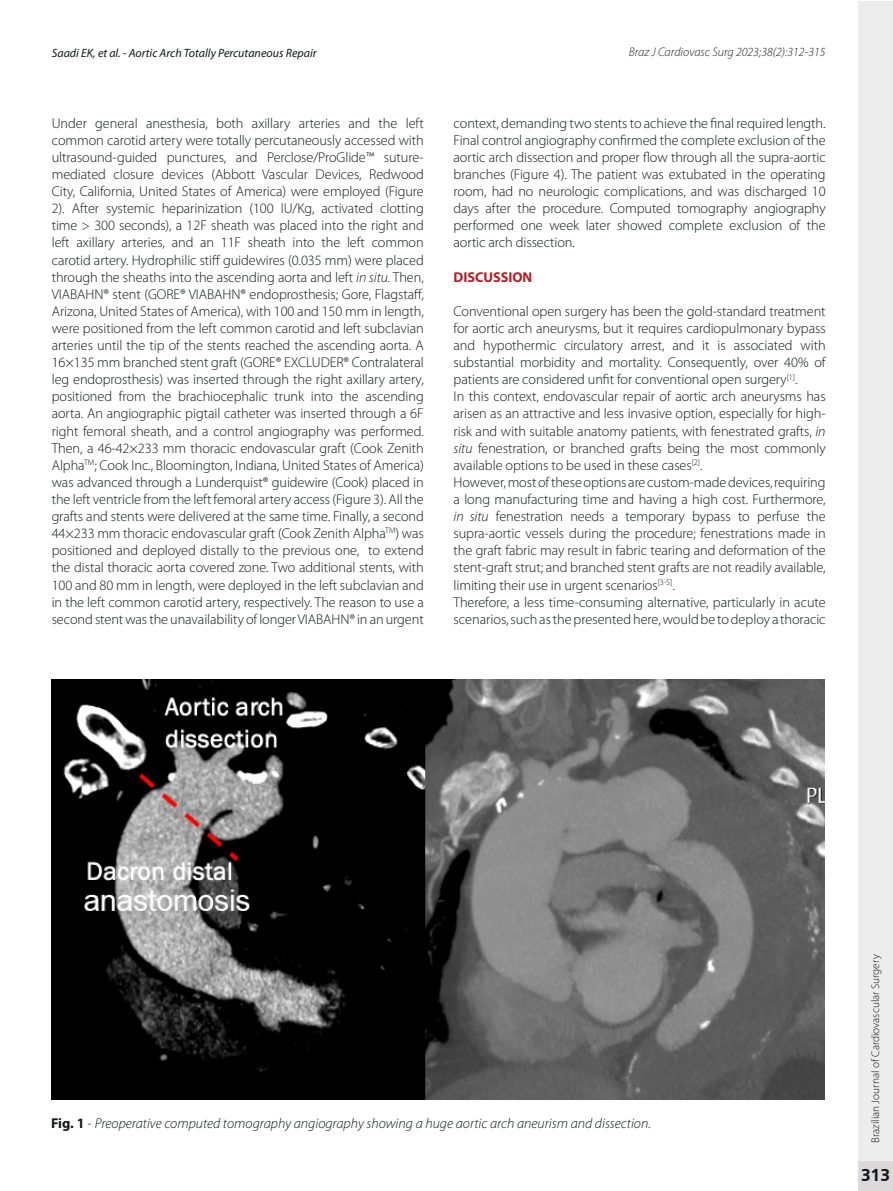
<style>
.page{position:relative;width:893px;height:1191px;background:#fff}
.page>*{position:absolute;margin:0;border:0;box-sizing:border-box;transform-origin:0 0}
.t1{font:700 18px "Frutiger";color:#13161a}
.Texto__s{font:300 14.25px/17.1px "Myriad Pro";letter-spacing:-.005em;color:#13161a;text-align:justify}
.Texto__s-2{font:italic 300 14.25px "Myriad Pro";color:#13161a}
.Texto__s-3{font:700 14.25px "Myriad Pro";letter-spacing:-.005em;color:#b81c26}
.t2{font:italic 300 12.45px "Myriad Pro";color:#231f20}
.t3{font:italic 12px "Myriad Pro";color:#13161a}
.t4{font:300 11.25px "Myriad Pro";color:#13161a}
.s1{font-style:italic}
.s2{font-weight:700;font-style:normal}
.s3{font-style:normal}
</style>
<div class="page">
<div style="left:858px;top:1px;width:35px;height:1189px;background:#ededed"></div>
<div style="left:858px;top:1161px;width:35px;height:30px;background:#dbd9da"></div>
<img style="left:51px;top:679px;width:774px;height:420px">
<p class="t3" style="left:52px;top:45px;width:266px">Saadi EK, et al. - Aortic Arch Totally Percutaneous Repair</p>
<p class="t2" style="left:629px;top:45px;width:198px">Braz J Cardiovasc Surg 2023;38(2):312-315</p>
<p class="Texto__s" style="left:52px;top:114px;width:374px">Under general anesthesia, both axillary arteries and the left common carotid artery were totally percutaneously accessed with ultrasound-guided punctures, and Perclose/ProGlide™ suture&shy;mediated closure devices (Abbott Vascular Devices, Redwood City, California, United States of America) were employed (Figure 2). After systemic heparinization (100 IU/Kg, activated clotting time &gt; 300 seconds), a 12F sheath was placed into the right and left axillary arteries, and an 11F sheath into the left common carotid artery. Hydrophilic stiff guidewires (0.035 mm) were placed through the sheaths into the ascending aorta and left <span class="s1">in situ.</span> Then, VIABAHN® stent (GORE® VIABAHN® endoprosthesis; Gore, Flagstaff, Arizona, United States of America), with 100 and 150 mm in length, were positioned from the left common carotid and left subclavian arteries until the tip of the stents reached the ascending aorta. A 16×135 mm branched stent graft (GORE® EXCLUDER® Contralateral leg endoprosthesis) was inserted through the right axillary artery, positioned from the brachiocephalic trunk into the ascending aorta. An angiographic pigtail catheter was inserted through a 6F right femoral sheath, and a control angiography was performed.<br>Then, a 46-42×233 mm thoracic endovascular graft (Cook Zenith Alpha<sup>TM</sup>; Cook Inc., Bloomington, Indiana, United States of America) was advanced through a Lunderquist® guidewire (Cook) placed in the left ventricle from the left femoral artery access (Figure 3). All the grafts and stents were delivered at the same time. Finally, a second 44×233 mm thoracic endovascular graft (Cook Zenith Alpha<sup>TM</sup>) was positioned and deployed distally to the previous one, to extend the distal thoracic aorta covered zone. Two additional stents, with 100 and 80 mm in length, were deployed in the left subclavian and in the left common carotid artery, respectively. The reason to use a second stent was the unavailability of longer VIABAHN® in an urgent</p>
<p class="Texto__s" style="left:454px;top:114px;width:374px">context, demanding two stents to achieve the final required length.<br>Final control angiography confirmed the complete exclusion of the aortic arch dissection and proper flow through all the supra-aortic branches (Figure 4). The patient was extubated in the operating room, had no neurologic complications, and was discharged 10 days after the procedure. Computed tomography angiography performed one week later showed complete exclusion of the aortic arch dissection.</p>
<p class="Texto__s-3" style="left:454px;top:269px;width:80px">DISCUSSION</p>
<p class="Texto__s" style="left:454px;top:302px;width:374px">Conventional open surgery has been the gold-standard treatment for aortic arch aneurysms, but it requires cardiopulmonary bypass and hypothermic circulatory arrest, and it is associated with substantial morbidity and mortality. Consequently, over 40% of patients are considered unfit for conventional open surgery<sup>[1]</sup>.</p>
<p class="Texto__s" style="left:454px;top:388px;width:374px">In this context, endovascular repair of aortic arch aneurysms has arisen as an attractive and less invasive option, especially for high&shy;risk and with suitable anatomy patients, with fenestrated grafts, <span class="s1">in situ</span> fenestration, or branched grafts being the most commonly available options to be used in these cases<sup>[2]</sup>.</p>
<p class="Texto__s" style="left:454px;top:473px;width:374px">However, most of these options are custom-made devices, requiring a long manufacturing time and having a high cost. Furthermore, <span class="s1">in situ</span> fenestration needs a temporary bypass to perfuse the supra-aortic vessels during the procedure; fenestrations made in the graft fabric may result in fabric tearing and deformation of the stent-graft strut; and branched stent grafts are not readily available, limiting their use in urgent scenarios<sup>[3-5]</sup>.</p>
<p class="Texto__s" style="left:454px;top:593px;width:374px">Therefore, a less time-consuming alternative, particularly in acute scenarios, such as the presented here, would be to deploy a thoracic</p>
<p class="Texto__s-2" style="left:51px;top:1116px;width:601px"><span class="s2">Fig. 1</span> <span class="s3">-</span> Preoperative computed tomography angiography showing a huge aortic arch aneurism and dissection.</p>
<p class="t4" style="left:869px;top:1142px;width:190px;rotate:-90deg">Brazilian Journal of Cardiovascular Surgery</p>
<p class="t1" style="left:861px;top:1164px;width:30px">313</p>
</div>
